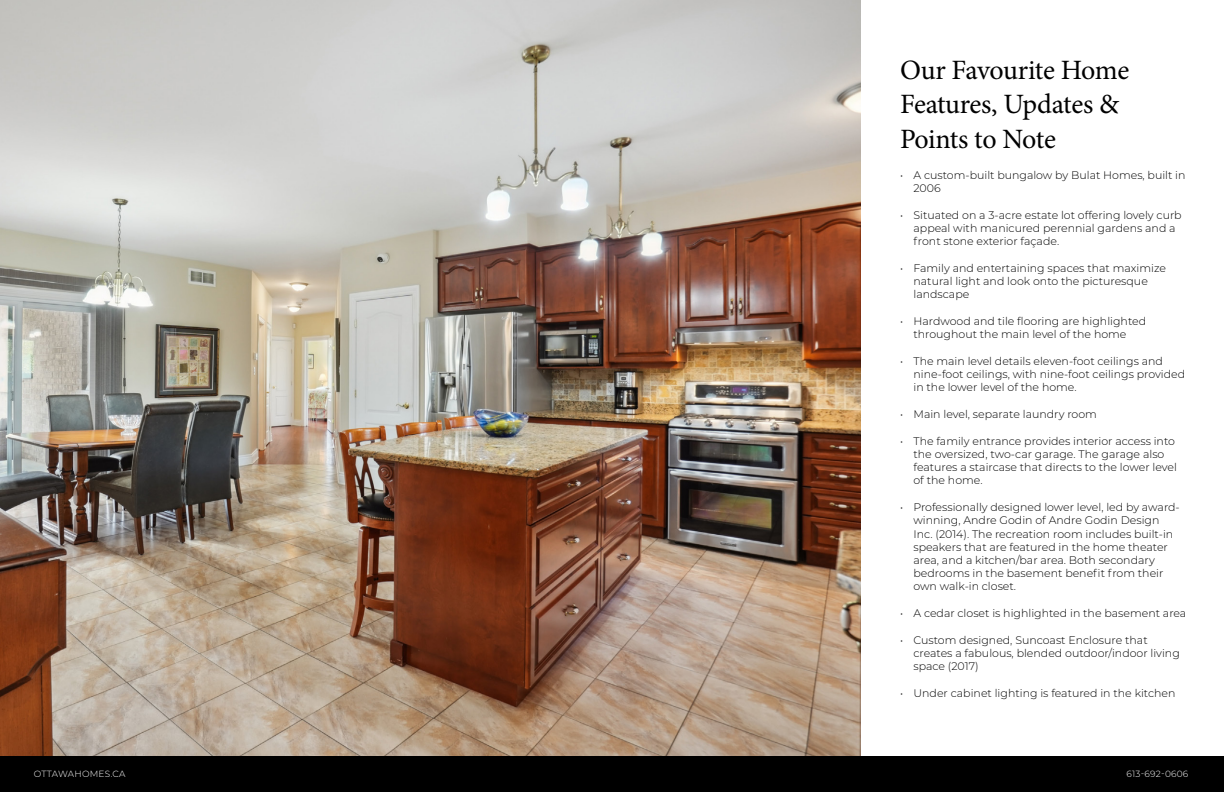
<style>
.page{position:relative;width:1224px;height:792px;background:#fff}
.page>*{position:absolute;margin:0;border:0;box-sizing:border-box;transform-origin:0 0}
.t1{font:28px/34.2px "Minion Pro";letter-spacing:-.02em;color:#000}
.t2{font:300 11px/13.2px "Montserrat";color:#000}
.t3{font:300 9px "Montserrat";letter-spacing:.025em;color:#fff}
</style>
<div class="page">
<img style="left:0;top:0;width:861px;height:756px">
<div style="left:0;top:756px;width:1224px;height:36px;background:#000"></div>
<h1 class="t1" style="left:900px;top:54px;width:231px">Our Favourite Home<br>Features, Updates &amp;<br>Points to Note</h1>
<p class="t2" style="left:913px;top:168px;width:274px;text-indent:-13px">• A custom-built bungalow by Bulat Homes, built in<br>2006</p>
<p class="t2" style="left:913px;top:208px;width:270px;text-indent:-13px">• Situated on a 3-acre estate lot offering lovely curb appeal with manicured perennial gardens and a front stone exterior façade.</p>
<p class="t2" style="left:913px;top:261px;width:254px;text-indent:-13px">• Family and entertaining spaces that maximize natural light and look onto the picturesque landscape</p>
<p class="t2" style="left:900px;top:314px;width:248px;text-align:center">• Hardwood and tile flooring are highlighted throughout the main level of the home</p>
<p class="t2" style="left:913px;top:354px;width:273px;text-indent:-13px">• The main level details eleven-foot ceilings and nine-foot ceilings, with nine-foot ceilings provided in the lower level of the home.</p>
<p class="t2" style="left:900px;top:407px;width:198px">• Main level, separate laundry room</p>
<p class="t2" style="left:913px;top:434px;width:265px;text-indent:-13px">• The family entrance provides interior access into the oversized, two-car garage. The garage also features a staircase that directs to the lower level of the home.</p>
<p class="t2" style="left:913px;top:500px;width:268px;text-indent:-13px">• Professionally designed lower level, led by award&shy;winning, Andre Godin of Andre Godin Design Inc. (2014). The recreation room includes built-in speakers that are featured in the home theater area, and a kitchen/bar area. Both secondary bedrooms in the basement benefit from their own walk-in closet.</p>
<p class="t2" style="left:900px;top:606px;width:288px">• A cedar closet is highlighted in the basement area</p>
<p class="t2" style="left:913px;top:633px;width:268px;text-indent:-13px">• Custom designed, Suncoast Enclosure that creates a fabulous, blended outdoor/indoor living space (2017)</p>
<p class="t2" style="left:900px;top:686px;width:277px">• Under cabinet lighting is featured in the kitchen</p>
<p class="t3" style="left:34px;top:768px;width:93px">OTTAWAHOMES.CA</p>
<p class="t3" style="left:1126px;top:768px;width:63px">613-692-0606</p>
</div>
